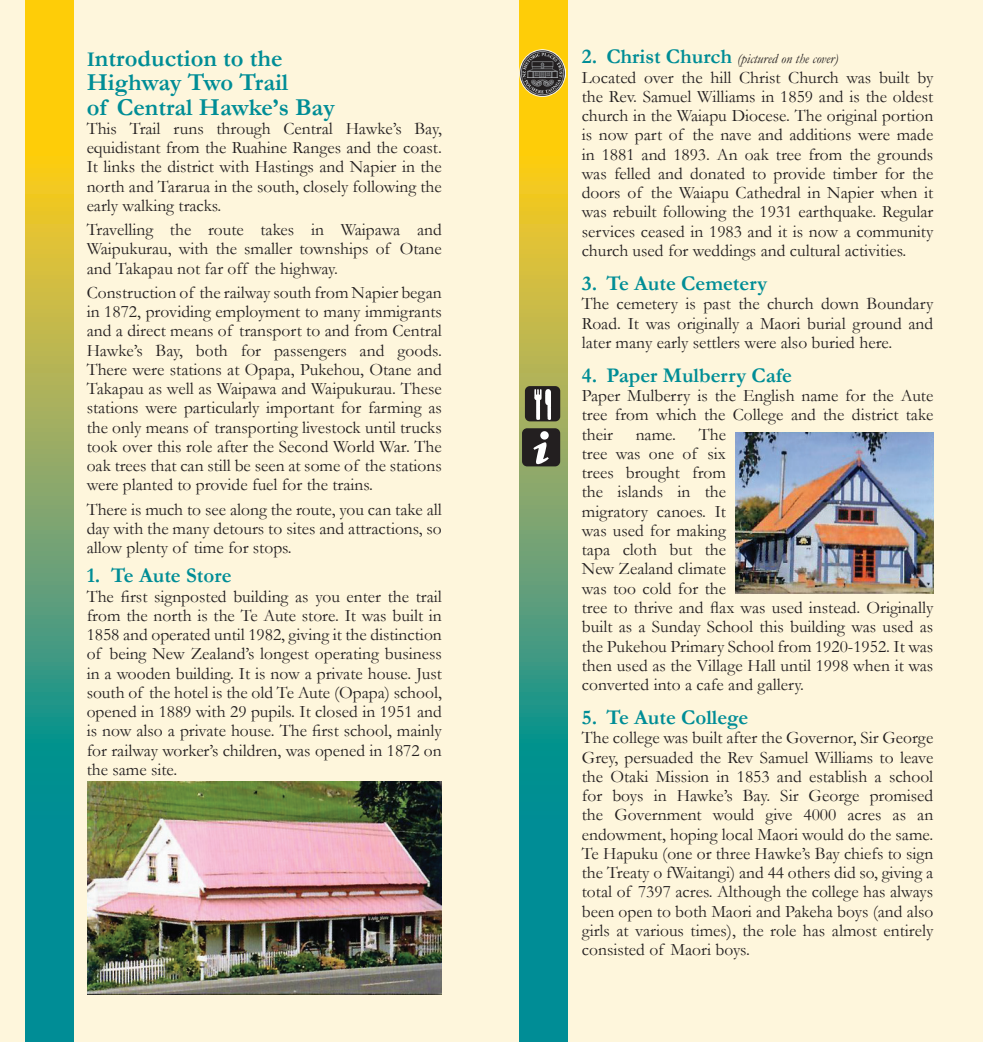
<style>
.page{position:relative;width:983px;height:1042px;background:#fff}
.page>*{position:absolute;margin:0;border:0;box-sizing:border-box;transform-origin:0 0}
.t1{font:700 24.5px/24.5px "Garamond";color:#008d96}
.t2{font:700 21px "Garamond";color:#008d96}
.t3{font:17.5px/19.2px "Garamond";color:#231f20;text-align:justify}
.t4{font:italic 14px "Garamond";color:#231f20}
.s1{font-size:21px}
.s2{font-weight:700;font-style:normal;font-size:21px;color:#008d96}
</style>
<div class="page">
<div style="left:0;top:0;width:982px;height:1042px;background:#fef6dc"></div>
<svg style="left:26px;top:0;width:48px;height:1042px"></svg>
<svg style="left:519px;top:0;width:48px;height:1042px"></svg>
<img style="left:735px;top:432px;width:198px;height:161px">
<div style="left:522px;top:428px;width:38px;height:38px;background:#231f20;border-radius:5px"></div>
<div style="left:540px;top:431px;width:8px;height:9px;background:#fff;border-radius:50%"></div>
<svg style="left:533px;top:442px;width:15px;height:22px"></svg>
<img style="left:525px;top:386px;width:35px;height:35px">
<img style="left:519px;top:50px;width:46px;height:46px">
<img style="left:87px;top:781px;width:354px;height:213px">
<h1 class="t1" style="left:87px;top:45px;width:250px"><span class="s1">I</span>ntroduction to the<br>Highway Two Trail<br>of Central Hawke’s Bay</h1>
<p class="t3" style="left:87px;top:119px;width:356px">This Trail runs through Central Hawke’s Bay, equidistant from the Ruahine Ranges and the coast.<br>It links the district with Hastings and Napier in the north and Tararua in the south, closely following the early walking tracks.</p>
<p class="t3" style="left:87px;top:220px;width:356px">Travelling the route takes in Waipawa and Waipukurau, with the smaller townships of Otane and Takapau not far off the highway.</p>
<p class="t3" style="left:87px;top:282px;width:356px">Construction of the railway south from Napier began in 1872, providing employment to many immigrants and a direct means of transport to and from Central Hawke’s Bay, both for passengers and goods.<br>There were stations at Opapa, Pukehou, Otane and Takapau as well as Waipawa and Waipukurau. These stations were particularly important for farming as the only means of transporting livestock until trucks took over this role after the Second World War. The oak trees that can still be seen at some of the stations were planted to provide fuel for the trains.</p>
<p class="t3" style="left:87px;top:499px;width:356px">There is much to see along the route, you can take all day with the many detours to sites and attractions, so allow plenty of time for stops.</p>
<p class="t2" style="left:87px;top:563px;width:146px">1. Te Aute Store</p>
<p class="t3" style="left:87px;top:586px;width:356px">The first signposted building as you enter the trail from the north is the Te Aute store. It was built in 1858 and operated until 1982, giving it the distinction of being New Zealand’s longest operating business in a wooden building. It is now a private house. Just south of the hotel is the old Te Aute (Opapa) school, opened in 1889 with 29 pupils. It closed in 1951 and is now also a private house. The first school, mainly for railway worker’s children, was opened in 1872 on the same site.</p>
<p class="t4" style="left:581px;top:51px;width:258px"><span class="s2">2. Christ Church</span> (pictured on the cover)</p>
<p class="t3" style="left:581px;top:67px;width:353px">Located over the hill Christ Church was built by the Rev. Samuel Williams in 1859 and is the oldest church in the Waiapu Diocese. The original portion is now part of the nave and additions were made in 1881 and 1893. An oak tree from the grounds was felled and donated to provide timber for the doors of the Waiapu Cathedral in Napier when it was rebuilt following the 1931 earthquake. Regular services ceased in 1983 and it is now a community church used for weddings and cultural activities.</p>
<p class="t2" style="left:581px;top:271px;width:187px">3. Te Aute Cemetery</p>
<p class="t3" style="left:581px;top:294px;width:353px">The cemetery is past the church down Boundary Road. It was originally a Maori burial ground and later many early settlers were also buried here.</p>
<p class="t2" style="left:581px;top:363px;width:212px">4. Paper Mulberry Cafe</p>
<p class="t3" style="left:581px;top:386px;width:353px">Paper Mulberry is the English name for the Aute tree from which the College and the district take their</p>
<p class="t3" style="left:581px;top:424px;width:353px;text-align:left;text-indent:117px">The<br>tree was one of six<br>trees brought from<br>the islands in the<br>migratory canoes. It<br>was used for making<br>tapa cloth but the<br>New Zealand climate<br>was too cold for the<br>tree to thrive and flax was used instead. Originally built as a Sunday School this building was used as the Pukehou Primary School from 1920-1952. It was then used as the Village Hall until 1998 when it was converted into a cafe and gallery.</p>
<p class="t2" style="left:581px;top:705px;width:168px">5. Te Aute College</p>
<p class="t3" style="left:581px;top:728px;width:353px">The college was built after the Governor, Sir George Grey, persuaded the Rev Samuel Williams to leave the Otaki Mission in 1853 and establish a school for boys in Hawke’s Bay. Sir George promised the Government would give 4000 acres as an endowment, hoping local Maori would do the same.<br>Te Hapuku (one or three Hawke’s Bay chiefs to sign the Treaty o fWaitangi) and 44 others did so, giving a total of 7397 acres. Although the college has always been open to both Maori and Pakeha boys (and also girls at various times), the role has almost entirely consisted of Maori boys.</p>
<p class="t3" style="left:635px;top:424px;width:42px">name.</p>
</div>
